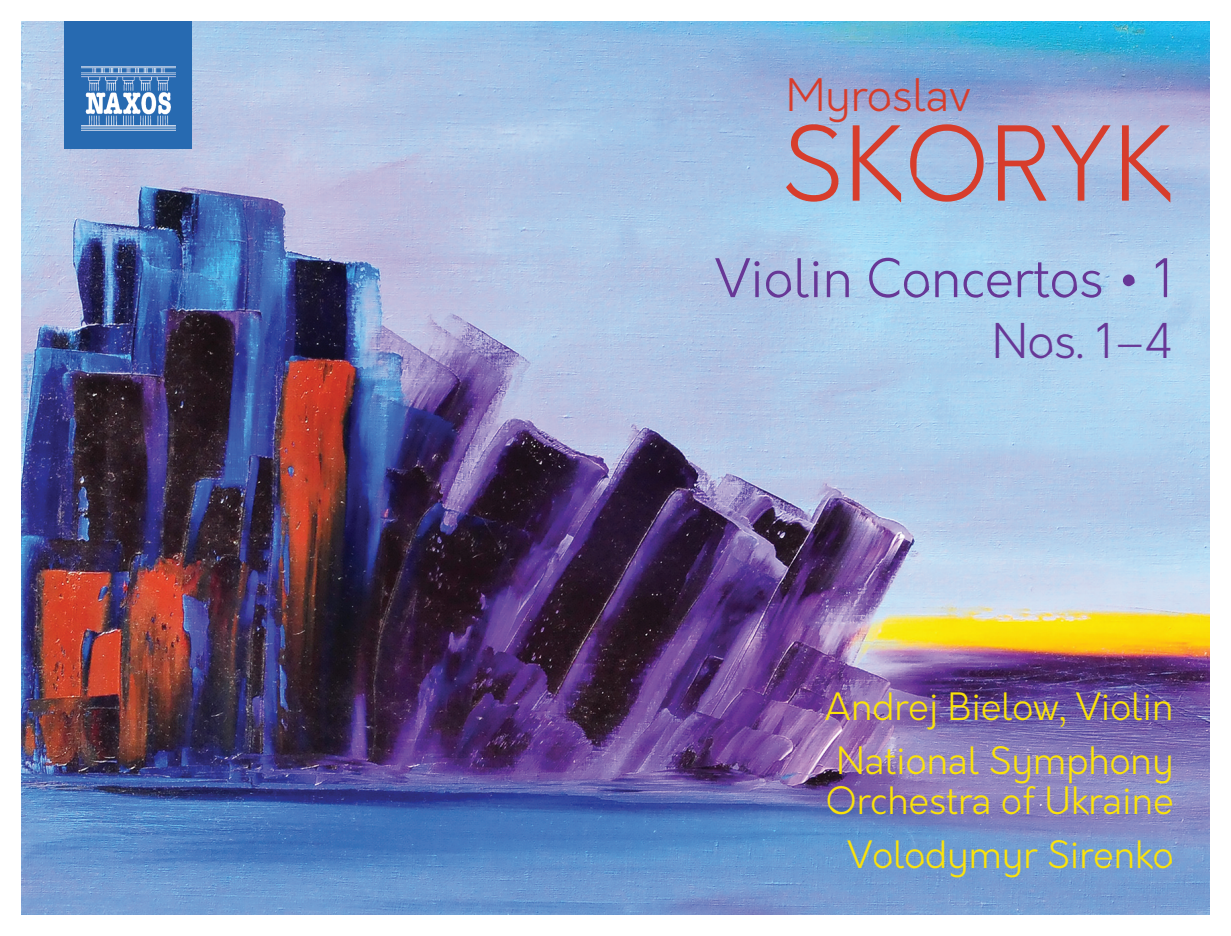
<style>
.page{position:relative;width:1231px;height:936px;background:#fff}
.page>*{position:absolute;margin:0;border:0;box-sizing:border-box;transform-origin:0 0}
.t1{font:300 100.35px "Orkney";letter-spacing:.01em;color:#d73d2c}
.t2{font:300 51.9px "Orkney";color:#673796}
.t3{font:300 46.8px "Orkney";color:#673796}
.t4{font:300 43.8px "Orkney";color:#d73d2c}
.t5{font:300 36.75px/53.7px "Orkney";color:#fbe309;text-align:center}
</style>
<div class="page">
<img style="left:21px;top:21px;width:1188px;height:893px">
<div style="left:64px;top:21px;width:127px;height:128px;background:#276ab1"></div>
<img style="left:81px;top:66px;width:95px;height:64px">
<p class="t4" style="left:786px;top:67px;width:186px">Myroslav</p>
<h1 class="t1" style="left:781px;top:100px;width:393px">SKORYK</h1>
<h2 class="t2" style="left:715px;top:245px;width:460px">Violin Concertos • 1</h2>
<p class="t3" style="left:992px;top:310px;width:183px">Nos. 1–4</p>
<p class="t5" style="left:824px;top:680px;width:351px">Andrej Bielow, Violin<br>National Symphony</p>
<p class="t5" style="left:826px;top:774px;width:349px">Orchestra of Ukraine<br>Volodymyr Sirenko</p>
</div>
